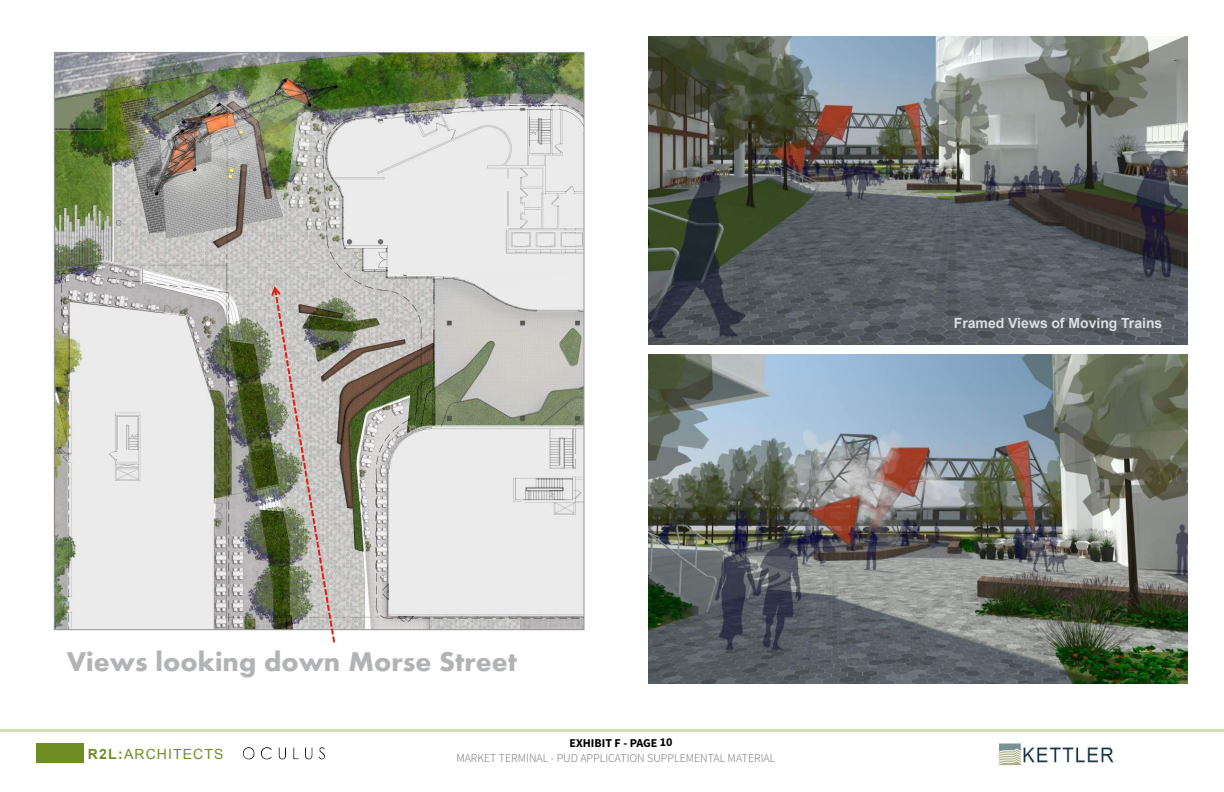
<style>
.page{position:relative;width:1224px;height:792px;background:#fff}
.page>*{position:absolute;margin:0;border:0;box-sizing:border-box;transform-origin:0 0}
.t1{font:700 28px "Aharoni";color:#b2b3b7}
.t2{font:700 14px "Arial";color:#dcdddf}
.t3{font:14px "Arial";letter-spacing:.08em;color:#6e8e24}
.t4{font:300 12px "Source Sans Pro";color:#717173}
.t5{font:700 12px "Source Sans Pro";color:#000}
.s1{font-weight:700}
</style>
<div class="page">
<div style="left:36px;top:744px;width:47px;height:19px;background:#6e8e24"></div>
<hr style="left:0;top:729px;width:1224px;height:2px;background:#cfe0b3">
<img style="left:999px;top:743px;width:22px;height:23px">
<img style="left:1022px;top:747px;width:92px;height:15px">
<img style="left:243px;top:747px;width:82px;height:13px">
<img style="left:649px;top:36px;width:539px;height:309px">
<img style="left:649px;top:355px;width:539px;height:329px">
<img style="left:56px;top:54px;width:526px;height:574px">
<svg style="left:271px;top:286px;width:64px;height:357px;background:#a5a397"></svg>
<h1 class="t1" style="left:67px;top:650px;width:452px">Views looking down Morse Street</h1>
<p class="t3" style="left:88px;top:744px;width:137px"><span class="s1">R2L:</span>ARCHITECTS</p>
<p class="t5" style="left:570px;top:735px;width:105px">EXHIBIT F - PAGE 10</p>
<p class="t4" style="left:456px;top:751px;width:320px">MARKET TERMINAL - PUD APPLICATION SUPPLEMENTAL MATERIAL</p>
<p class="t2" style="left:954px;top:314px;width:210px">Framed Views of Moving Trains</p>
</div>
